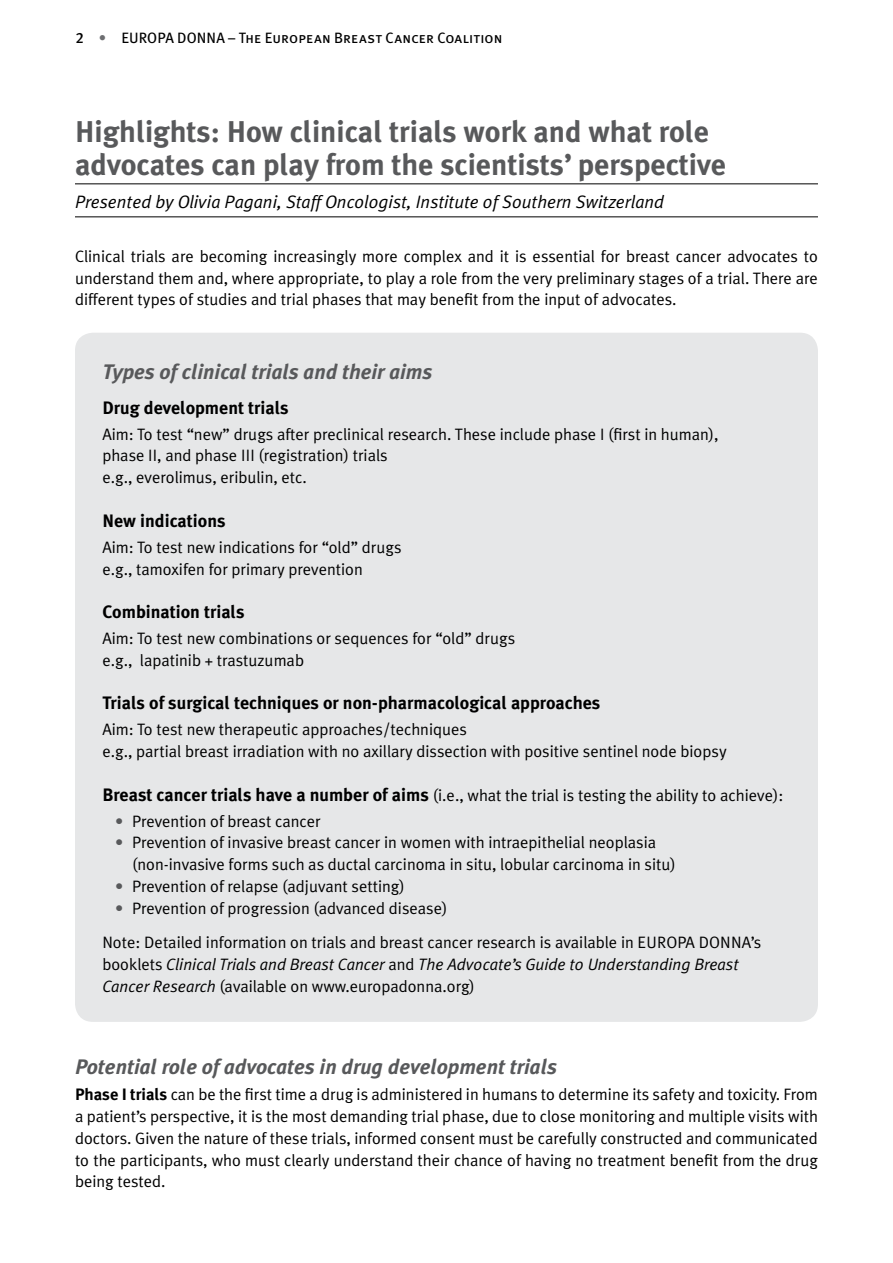
<style>
.page{position:relative;width:893px;height:1263px;background:#fff}
.page>*{position:absolute;margin:0;border:0;box-sizing:border-box;transform-origin:0 0}
.t1{font:700 30px/33px "Meta Plus";color:#58595b}
.t2{font:italic 700 21px "Meta Plus";color:#58595b}
.t3{font:700 18px "Meta Plus";color:#000}
.t4{font:italic 18px "Meta Plus Normal";color:#000}
.t5{font:16.5px/21.8px "Meta Plus Normal";color:#000}
.t6{font:italic 16.5px/21.8px "Meta Plus Normal";color:#000}
.t7{font:15px "Meta Plus Book Caps";letter-spacing:.005em;color:#000}
.s1{font-family:"Meta Plus Medium Caps"}
.s2{font-family:"Meta Plus";font-weight:500;color:#6d6e71}
.s3{font-family:"Meta Plus";font-weight:700;font-size:18px}
.s4{color:#58595b}
.s5{font-style:normal}
.s6{font-family:"Meta Plus";font-weight:700}
</style>
<div class="page">
<div style="left:75px;top:333px;width:743px;height:689px;background:#e6e7e8;border-radius:18px"></div>
<hr style="left:75px;top:184px;width:743px;height:1px;background:#000">
<hr style="left:75px;top:217px;width:743px;height:1px;background:#000">
<p class="t7" style="left:76px;top:29px;width:428px"><span class="s1">2</span> <span class="s2">•</span> EUROPA DONNA – The European Breast Cancer Coalition</p>
<h1 class="t1" style="left:75px;top:115px;width:653px">Highlights: How clinical trials work and what role advocates can play from the scientists’ perspective</h1>
<p class="t4" style="left:75px;top:191px;width:591px">Presented by Olivia Pagani, Staff Oncologist, Institute of Southern Switzerland</p>
<p class="t5" style="left:75px;top:245px;width:744px;text-align:justify">Clinical trials are becoming increasingly more complex and it is essential for breast cancer advocates to understand them and, where appropriate, to play a role from the very preliminary stages of a trial. There are different types of studies and trial phases that may benefit from the input of advocates.</p>
<p class="t2" style="left:102px;top:360px;width:332px">Types of clinical trials and their aims</p>
<p class="t3" style="left:102px;top:397px;width:188px">Drug development trials</p>
<p class="t5" style="left:102px;top:423px;width:618px">Aim: To test “new” drugs after preclinical research. These include phase I (first in human), phase II, and phase III (registration) trials<br>e.g., everolimus, eribulin, etc.</p>
<p class="t3" style="left:102px;top:510px;width:125px">New indications</p>
<p class="t5" style="left:102px;top:536px;width:301px">Aim: To test new indications for “old” drugs e.g., tamoxifen for primary prevention</p>
<p class="t3" style="left:102px;top:601px;width:144px">Combination trials</p>
<p class="t5" style="left:102px;top:627px;width:414px">Aim: To test new combinations or sequences for “old” drugs e.g., lapatinib + trastuzumab</p>
<p class="t3" style="left:102px;top:693px;width:500px">Trials of surgical techniques or non-pharmacological approaches</p>
<p class="t5" style="left:102px;top:718px;width:626px">Aim: To test new therapeutic approaches/techniques<br>e.g., partial breast irradiation with no axillary dissection with positive sentinel node biopsy</p>
<p class="t5" style="left:102px;top:784px;width:682px"><span class="s3">Breast cancer trials have a number of aims</span> (i.e., what the trial is testing the ability to achieve):</p>
<p class="t5" style="left:115px;top:810px;width:207px"><span class="s4">•</span> Prevention of breast cancer</p>
<p class="t5" style="left:132px;top:831px;width:545px;text-indent:-17px"><span class="s4">•</span> Prevention of invasive breast cancer in women with intraepithelial neoplasia (non-invasive forms such as ductal carcinoma in situ, lobular carcinoma in situ)</p>
<p class="t5" style="left:115px;top:875px;width:291px"><span class="s4">•</span> Prevention of relapse (adjuvant setting)</p>
<p class="t5" style="left:102px;top:890px;width:660px;line-height:34.5px;text-indent:13px"><span class="s4">•</span> Prevention of progression (advanced disease)<br>Note: Detailed information on trials and breast cancer research is available in EUROPA DONNA’s</p>
<p class="t6" style="left:102px;top:953px;width:638px"><span class="s5">booklets</span> Clinical Trials and Breast Cancer <span class="s5">and</span> The Advocate’s Guide to Understanding Breast<br>Cancer Research <span class="s5">(available on www.europadonna.org)</span></p>
<p class="t2" style="left:75px;top:1055px;width:484px">Potential role of advocates in drug development trials</p>
<p class="t5" style="left:75px;top:1083px;width:744px;text-align:justify"><span class="s6">Phase I trials</span> can be the first time a drug is administered in humans to determine its safety and toxicity. From a patient’s perspective, it is the most demanding trial phase, due to close monitoring and multiple visits with doctors. Given the nature of these trials, informed consent must be carefully constructed and communicated to the participants, who must clearly understand their chance of having no treatment benefit from the drug being tested.</p>
</div>
